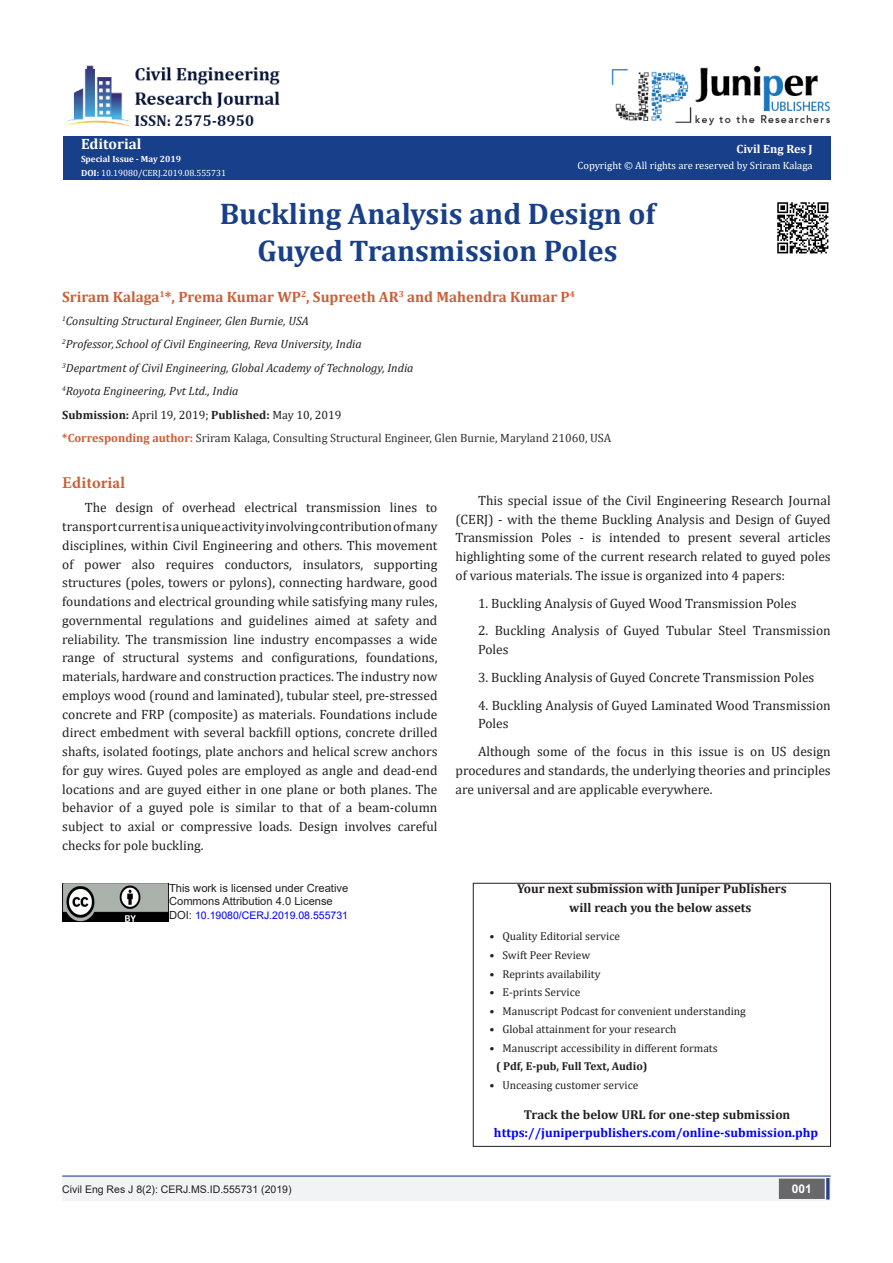
<style>
.page{position:relative;width:893px;height:1263px;background:#fff}
.page>*{position:absolute;margin:0;border:0;box-sizing:border-box;transform-origin:0 0}
.t1{font:700 30px/37.5px "Cambria";color:#183f89;text-align:center}
.List_Paragraph{font:700 16.5px "Minion Pro";letter-spacing:.01em;color:#ca5f37}
.t2{font:700 15px "Cambria";color:#ca5f37}
.t3{font:700 15px "Cambria";color:#fff}
.t4{font:13.5px/18.8px "Cambria";color:#231f20;text-align:justify}
.t5{font:700 12.9px "Cambria";color:#231f20}
.t6{font:700 12.9px "Cambria";color:#00f}
.t7{font:italic 12px "Cambria";color:#231f20}
.t8{font:12px "Cambria";color:#312f30}
.t9{font:12px "Cambria";color:#231f20}
.t10{font:700 12px "Cambria";color:#fff}
.t11{font:700 12px "Arial";color:#fff}
.t12{font:11.4px "Cambria";color:#231f20}
.t13{font:700 11.4px "Cambria";color:#231f20}
.t14{font:11.1px "Arial";color:#231f20}
.t15{font:10.5px "Cambria";color:#fff}
.t16{font:10.5px "Arial";color:#231f20}
.t17{font:10.5px "Arial";color:#00f}
.t18{font:9px "Cambria";color:#fff}
.t19{font:700 9px "Cambria";color:#fff}
.s1{font-weight:700}
.s2{font-weight:700;color:#ca5f37}
.s3{font-size:11.1px;color:#231f20}
</style>
<div class="page">
<div style="left:63px;top:136px;width:768px;height:44px;background:#183f89"></div>
<hr style="left:62px;top:1175px;width:769px;height:1px;background:#253f8e">
<div style="left:62px;top:1177px;width:494px;height:24px;background:#f2f3f4"></div>
<div style="left:510px;top:1177px;width:321px;height:24px;background:#f2f3f4"></div>
<div style="left:780px;top:1179px;width:44px;height:19px;background:#68676a"></div>
<div style="left:779px;top:1178px;width:46px;height:21px;border:2px solid #68676a"></div>
<div style="left:826px;top:1178px;width:3px;height:21px;background:#253f8e;border:2px solid #253f8e"></div>
<img style="left:612px;top:65px;width:218px;height:61px">
<img style="left:63px;top:65px;width:217px;height:63px">
<div style="left:473px;top:883px;width:358px;height:263px;border:1px solid #231f20"></div>
<img style="left:62px;top:883px;width:107px;height:38px">
<img style="left:777px;top:202px;width:52px;height:52px">
<p class="t3" style="left:81px;top:133px;width:62px">Editorial</p>
<p class="t19" style="left:81px;top:153px;width:102px">Special Issue - May 2019</p>
<p class="t18" style="left:81px;top:168px;width:147px"><span class="s1">DOI:</span> 10.19080/CERJ.2019.08.555731</p>
<p class="t10" style="left:736px;top:141px;width:78px">Civil Eng Res J</p>
<p class="t15" style="left:577px;top:159px;width:237px">Copyright © All rights are reserved by Sriram Kalaga</p>
<p class="t1" style="left:220px;top:194px;width:437px">Buckling Analysis and Design of<br>Guyed Transmission Poles</p>
<p class="t2" style="left:62px;top:286px;width:514px">Sriram Kalaga<sup>1</sup>*, Prema Kumar WP<sup>2</sup>, Supreeth AR<sup>3</sup> and Mahendra Kumar P<sup>4</sup></p>
<p class="t7" style="left:62px;top:312px;width:248px"><sup>1</sup>Consulting Structural Engineer, Glen Burnie, USA</p>
<p class="t7" style="left:62px;top:336px;width:301px"><sup>2</sup>Professor, School of Civil Engineering, Reva University, India</p>
<p class="t7" style="left:62px;top:359px;width:353px"><sup>3</sup>Department of Civil Engineering, Global Academy of Technology, India</p>
<p class="t7" style="left:62px;top:383px;width:178px"><sup>4</sup>Royota Engineering, Pvt Ltd., India</p>
<p class="t9" style="left:62px;top:407px;width:281px"><span class="s1">Submission:</span> April 19, 2019; <span class="s1">Published:</span> May 10, 2019</p>
<p class="t8" style="left:62px;top:431px;width:550px"><span class="s2">*Corresponding author:</span> Sriram Kalaga, Consulting Structural Engineer, Glen Burnie, Maryland 21060, USA</p>
<p class="List_Paragraph" style="left:62px;top:471px;width:64px">Editorial</p>
<p class="t4" style="left:62px;top:498px;width:377px;text-indent:22px">The design of overhead electrical transmission lines to transport current is a unique activity involving contribution of many disciplines, within Civil Engineering and others. This movement of power also requires conductors, insulators, supporting structures (poles, towers or pylons), connecting hardware, good foundations and electrical grounding while satisfying many rules, governmental regulations and guidelines aimed at safety and reliability. The transmission line industry encompasses a wide range of structural systems and configurations, foundations, materials, hardware and construction practices. The industry now employs wood (round and laminated), tubular steel, pre-stressed concrete and FRP (composite) as materials. Foundations include direct embedment with several backfill options, concrete drilled shafts, isolated footings, plate anchors and helical screw anchors for guy wires. Guyed poles are employed as angle and dead-end locations and are guyed either in one plane or both planes. The behavior of a guyed pole is similar to that of a beam-column subject to axial or compressive loads. Design involves careful checks for pole buckling.</p>
<p class="t4" style="left:455px;top:491px;width:377px;text-indent:22px">This special issue of the Civil Engineering Research Journal (CERJ) - with the theme Buckling Analysis and Design of Guyed Transmission Poles - is intended to present several articles highlighting some of the current research related to guyed poles of various materials. The issue is organized into 4 papers:</p>
<p class="t4" style="left:478px;top:593px;width:320px">1. Buckling Analysis of Guyed Wood Transmission Poles</p>
<p class="t4" style="left:478px;top:621px;width:354px">2. Buckling Analysis of Guyed Tubular Steel Transmission<br>Poles</p>
<p class="t4" style="left:478px;top:668px;width:338px">3. Buckling Analysis of Guyed Concrete Transmission Poles</p>
<p class="t4" style="left:478px;top:695px;width:354px">4. Buckling Analysis of Guyed Laminated Wood Transmission<br>Poles</p>
<p class="t4" style="left:455px;top:742px;width:377px;text-indent:22px">Although some of the focus in this issue is on US design procedures and standards, the underlying theories and principles are universal and are applicable everywhere.</p>
<p class="t14" style="left:169px;top:880px;width:181px">This work is licensed under Creative</p>
<p class="t14" style="left:169px;top:894px;width:165px">Commons Attribution 4.0 License</p>
<p class="t17" style="left:169px;top:908px;width:180px"><span class="s3">DOI:</span> 10.19080/CERJ.2019.08.555731</p>
<p class="t5" style="left:517px;top:880px;width:271px">Your next submission with Juniper Publishers</p>
<p class="t5" style="left:569px;top:898px;width:184px">will reach you the below assets</p>
<p class="t12" style="left:490px;top:930px;width:132px">• Quality Editorial service</p>
<p class="t12" style="left:490px;top:948px;width:102px">• Swift Peer Review</p>
<p class="t12" style="left:490px;top:967px;width:112px">• Reprints availability</p>
<p class="t12" style="left:490px;top:985px;width:92px">• E-prints Service</p>
<p class="t12" style="left:490px;top:1004px;width:258px">• Manuscript Podcast for convenient understanding</p>
<p class="t12" style="left:490px;top:1023px;width:188px">• Global attainment for your research</p>
<p class="t12" style="left:490px;top:1041px;width:230px">• Manuscript accessibility in different formats</p>
<p class="t13" style="left:496px;top:1058px;width:153px">( Pdf, E-pub, Full Text, Audio)</p>
<p class="t12" style="left:490px;top:1078px;width:150px">• Unceasing customer service</p>
<p class="t5" style="left:524px;top:1105px;width:268px">Track the below URL for one-step submission</p>
<p class="t6" style="left:494px;top:1124px;width:326px">https://juniperpublishers.com/online-submission.php</p>
<p class="t16" style="left:62px;top:1182px;width:231px">Civil Eng Res J 8(2): CERJ.MS.ID.555731 (2019)</p>
<p class="t11" style="left:792px;top:1180px;width:22px">001</p>
</div>
